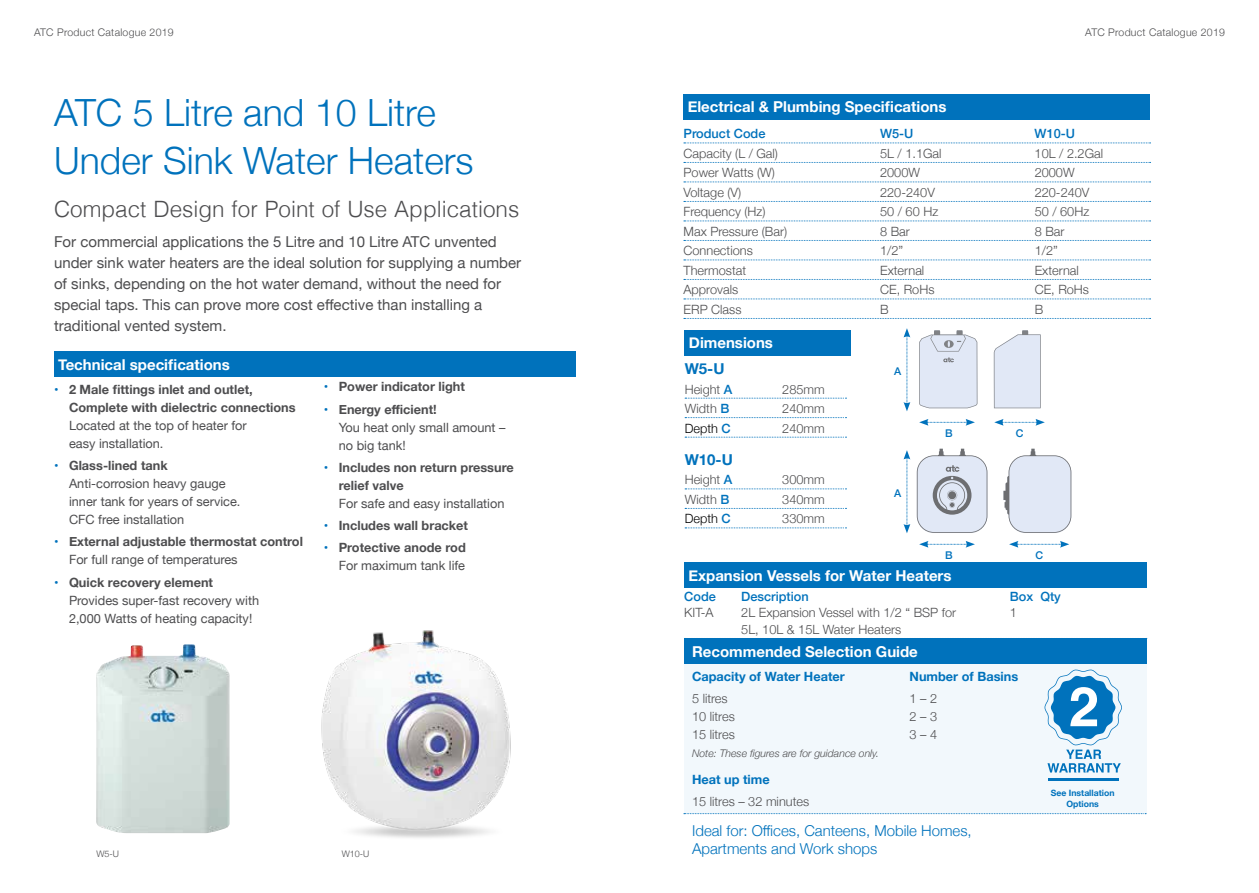
<style>
.page{position:relative;width:1259px;height:893px;background:#fff}
.page>*{position:absolute;margin:0;border:0;box-sizing:border-box;transform-origin:0 0}
.t1{font:300 37.5px/48px "Helvetica Neue";color:#0072bc}
.t2{font:300 22.5px "Helvetica";color:#4d4d4f}
.t3{font:15px/21px "Helvetica Neue";color:#4d4d4f}
.t4{font:700 15px "Helvetica Neue";color:#fff}
.t5{font:300 15px/18px "Helvetica Neue";color:#0072bc}
.t6{font:700 15px "Helvetica Neue";color:#0072bc}
.t7{font:300 12.75px "Helvetica Neue";color:#4d4d4f}
.t8{font:12.75px/18px "Helvetica Neue";color:#4d4d4f}
.t9{font:700 12.75px/18px "Helvetica Neue";color:#4d4d4f}
.t10{font:700 12.75px "Helvetica Neue";color:#0072bc}
.t11{font:500 12.75px "Helvetica Neue";color:#0072bc}
.t12{font:300 12.75px "Helvetica Neue";color:#000}
.t13{font:500 10.65px "Helvetica Neue";color:#0072bc}
.t14{font:300 10.5px "Helvetica Neue";letter-spacing:.025em;color:#4d4d4f}
.t15{font:italic 300 10.5px "Helvetica Neue";color:#4d4d4f}
.t16{font:300 9px "Helvetica Neue";color:#4d4d4f}
.t17{font:700 8.7px/10.4px "Helvetica Neue";color:#0072bc;text-align:center}
.s1{font-weight:400;color:#0072bc}
.s2{color:#0072bc}
.s3{font-weight:700}
.s4{font-weight:400}
.s5{font-weight:500;color:#0072bc}
</style>
<div class="page">
<div style="left:54px;top:352px;width:521px;height:25px;background:#0072bc"></div>
<div style="left:684px;top:638px;width:463px;height:176px;background:#f2f8fc"></div>
<div style="left:684px;top:563px;width:463px;height:25px;background:#0072bc"></div>
<div style="left:684px;top:638px;width:463px;height:26px;background:#0072bc"></div>
<div style="left:684px;top:330px;width:167px;height:26px;background:#0072bc"></div>
<svg style="left:684px;top:813px;width:462px;height:1px"></svg>
<svg style="left:994px;top:419px;width:50px;height:7px"></svg>
<svg style="left:1009px;top:541px;width:60px;height:7px"></svg>
<svg style="left:919px;top:419px;width:56px;height:7px"></svg>
<svg style="left:919px;top:541px;width:56px;height:7px"></svg>
<svg style="left:903px;top:328px;width:7px;height:83px"></svg>
<svg style="left:903px;top:450px;width:7px;height:83px"></svg>
<svg style="left:1044px;top:670px;width:78px;height:102px"></svg>
<hr style="left:1048px;top:778px;width:70px;height:3px;background:#0072bc">
<svg style="left:685px;top:398px;width:161px;height:1px"></svg>
<svg style="left:685px;top:417px;width:161px;height:1px"></svg>
<svg style="left:685px;top:437px;width:161px;height:1px"></svg>
<svg style="left:685px;top:488px;width:161px;height:1px"></svg>
<svg style="left:685px;top:508px;width:161px;height:1px"></svg>
<svg style="left:685px;top:527px;width:161px;height:1px"></svg>
<div style="left:683px;top:94px;width:467px;height:26px;background:#0072bc"></div>
<svg style="left:684px;top:143px;width:466px;height:1px"></svg>
<svg style="left:684px;top:162px;width:466px;height:1px"></svg>
<svg style="left:684px;top:182px;width:466px;height:1px"></svg>
<svg style="left:684px;top:201px;width:466px;height:1px"></svg>
<svg style="left:684px;top:221px;width:466px;height:1px"></svg>
<svg style="left:684px;top:240px;width:466px;height:1px"></svg>
<svg style="left:684px;top:260px;width:466px;height:1px"></svg>
<svg style="left:684px;top:279px;width:466px;height:1px"></svg>
<svg style="left:684px;top:299px;width:466px;height:1px"></svg>
<svg style="left:684px;top:318px;width:466px;height:1px"></svg>
<img style="left:321px;top:630px;width:190px;height:208px">
<img style="left:96px;top:644px;width:134px;height:189px">
<svg style="left:919px;top:330px;width:58px;height:78px;background:#dce2ef"></svg>
<svg style="left:993px;top:330px;width:47px;height:78px;background:#e1e7f3"></svg>
<svg style="left:917px;top:449px;width:70px;height:84px;background:#d2d8e3"></svg>
<svg style="left:1003px;top:449px;width:68px;height:84px"></svg>
<p class="t14" style="left:34px;top:23px;width:141px">ATC Product Catalogue 2019</p>
<p class="t14" style="left:1085px;top:23px;width:141px">ATC Product Catalogue 2019</p>
<h1 class="t1" style="left:54px;top:85px;width:421px">ATC 5 Litre and 10 Litre<br>Under Sink Water Heaters</h1>
<h2 class="t2" style="left:54px;top:190px;width:467px">Compact Design for Point of Use Applications</h2>
<p class="t3" style="left:54px;top:232px;width:469px">For commercial applications the 5 Litre and 10 Litre ATC unvented under sink water heaters are the ideal solution for supplying a number of sinks, depending on the hot water demand, without the need for special taps. This can prove more cost effective than installing a traditional vented system.</p>
<p class="t4" style="left:58px;top:352px;width:173px">Technical specifications</p>
<p class="t9" style="left:69px;top:381px;width:228px;text-indent:-15px"><span class="s1">•</span> 2 Male fittings inlet and outlet,<br>Complete with dielectric connections</p>
<p class="t8" style="left:69px;top:417px;width:179px">Located at the top of heater for easy installation.</p>
<p class="t8" style="left:69px;top:457px;width:173px;text-indent:-15px"><span class="s2">•</span> <span class="s3">Glass-lined tank<br></span>Anti-corrosion heavy gauge inner tank for years of service.<br>CFC free installation</p>
<p class="t9" style="left:69px;top:533px;width:235px;text-indent:-15px"><span class="s1">•</span> External adjustable thermostat control<br><span class="s4">For full range of temperatures</span></p>
<p class="t8" style="left:69px;top:574px;width:192px;text-indent:-15px"><span class="s2">•</span> <span class="s3">Quick recovery element<br></span>Provides super-fast recovery with<br>2,000 Watts of heating capacity!</p>
<p class="t9" style="left:324px;top:378px;width:143px"><span class="s1">•</span> Power indicator light</p>
<p class="t8" style="left:339px;top:401px;width:168px;text-indent:-15px"><span class="s2">•</span> <span class="s3">Energy efficient!<br></span>You heat only small amount – no big tank!</p>
<p class="t9" style="left:339px;top:459px;width:176px;text-indent:-15px"><span class="s1">•</span> Includes non return pressure relief valve</p>
<p class="t8" style="left:339px;top:495px;width:167px">For safe and easy installation</p>
<p class="t9" style="left:324px;top:517px;width:146px"><span class="s1">•</span> Includes wall bracket</p>
<p class="t9" style="left:324px;top:539px;width:144px;text-align:right"><span class="s1">•</span> Protective anode rod<br><span class="s4">For maximum tank life</span></p>
<p class="t16" style="left:96px;top:847px;width:24px">W5-U</p>
<p class="t16" style="left:342px;top:847px;width:29px">W10-U</p>
<p class="t4" style="left:687px;top:95px;width:260px">Electrical &amp; Plumbing Specifications</p>
<p class="t11" style="left:683px;top:124px;width:83px">Product Code</p>
<p class="t11" style="left:880px;top:124px;width:35px">W5-U</p>
<p class="t11" style="left:1034px;top:124px;width:42px">W10-U</p>
<p class="t7" style="left:683px;top:143px;width:96px">Capacity (L / Gal)</p>
<p class="t7" style="left:880px;top:143px;width:63px">5L / 1.1Gal</p>
<p class="t7" style="left:1034px;top:143px;width:70px">10L / 2.2Gal</p>
<p class="t7" style="left:683px;top:162px;width:93px">Power Watts (W)</p>
<p class="t7" style="left:880px;top:162px;width:41px">2000W</p>
<p class="t7" style="left:1034px;top:162px;width:41px">2000W</p>
<p class="t7" style="left:683px;top:182px;width:59px">Voltage (V)</p>
<p class="t7" style="left:880px;top:182px;width:56px">220-240V</p>
<p class="t7" style="left:1034px;top:182px;width:56px">220-240V</p>
<p class="t7" style="left:683px;top:201px;width:83px">Frequency (Hz)</p>
<p class="t7" style="left:880px;top:201px;width:60px">50 / 60 Hz</p>
<p class="t7" style="left:1034px;top:201px;width:56px">50 / 60Hz</p>
<p class="t7" style="left:683px;top:221px;width:105px">Max Pressure (Bar)</p>
<p class="t7" style="left:880px;top:221px;width:31px">8 Bar</p>
<p class="t7" style="left:1034px;top:221px;width:31px">8 Bar</p>
<p class="t7" style="left:683px;top:240px;width:71px">Connections</p>
<p class="t7" style="left:880px;top:240px;width:25px">1/2”</p>
<p class="t7" style="left:1034px;top:240px;width:25px">1/2”</p>
<p class="t7" style="left:683px;top:260px;width:64px">Thermostat</p>
<p class="t7" style="left:880px;top:260px;width:46px">External</p>
<p class="t7" style="left:1034px;top:260px;width:46px">External</p>
<p class="t7" style="left:683px;top:279px;width:56px">Approvals</p>
<p class="t7" style="left:880px;top:279px;width:56px">CE, RoHs</p>
<p class="t7" style="left:1034px;top:279px;width:56px">CE, RoHs</p>
<p class="t7" style="left:683px;top:299px;width:59px">ERP Class</p>
<p class="t7" style="left:880px;top:299px;width:10px">B</p>
<p class="t7" style="left:1034px;top:299px;width:10px">B</p>
<p class="t4" style="left:689px;top:331px;width:86px">Dimensions</p>
<p class="t6" style="left:684px;top:357px;width:41px">W5-U</p>
<p class="t7" style="left:684px;top:379px;width:49px">Height <span class="s5">A</span></p>
<p class="t7" style="left:782px;top:379px;width:44px">285mm</p>
<p class="t7" style="left:684px;top:398px;width:46px">Width <span class="s5">B</span></p>
<p class="t7" style="left:782px;top:398px;width:44px">240mm</p>
<p class="t12" style="left:684px;top:418px;width:48px">Depth <span class="s5">C</span></p>
<p class="t7" style="left:782px;top:418px;width:44px">240mm</p>
<p class="t6" style="left:684px;top:448px;width:50px">W10-U</p>
<p class="t7" style="left:684px;top:469px;width:49px">Height <span class="s5">A</span></p>
<p class="t7" style="left:782px;top:469px;width:44px">300mm</p>
<p class="t7" style="left:684px;top:489px;width:46px">Width <span class="s5">B</span></p>
<p class="t7" style="left:782px;top:489px;width:44px">340mm</p>
<p class="t12" style="left:684px;top:508px;width:48px">Depth <span class="s5">C</span></p>
<p class="t7" style="left:782px;top:508px;width:44px">330mm</p>
<p class="t13" style="left:894px;top:363px;width:9px">A</p>
<p class="t13" style="left:894px;top:485px;width:9px">A</p>
<p class="t13" style="left:945px;top:425px;width:9px">B</p>
<p class="t13" style="left:945px;top:547px;width:9px">B</p>
<p class="t13" style="left:1015px;top:425px;width:9px">C</p>
<p class="t13" style="left:1035px;top:547px;width:9px">C</p>
<p class="t4" style="left:688px;top:564px;width:265px">Expansion Vessels for Water Heaters</p>
<p class="t11" style="left:684px;top:586px;width:33px">Code</p>
<p class="t11" style="left:741px;top:586px;width:69px">Description</p>
<p class="t11" style="left:1010px;top:586px;width:53px">Box Qty</p>
<p class="t7" style="left:684px;top:602px;width:31px">KIT-A</p>
<p class="t7" style="left:741px;top:602px;width:216px">2L Expansion Vessel with 1/2 “ BSP for</p>
<p class="t7" style="left:1010px;top:602px;width:9px">1</p>
<p class="t7" style="left:741px;top:619px;width:161px">5L, 10L &amp; 15L Water Heaters</p>
<p class="t4" style="left:692px;top:640px;width:227px">Recommended Selection Guide</p>
<p class="t10" style="left:692px;top:666px;width:154px">Capacity of Water Heater</p>
<p class="t10" style="left:909px;top:666px;width:110px">Number of Basins</p>
<p class="t7" style="left:692px;top:688px;width:37px">5 litres</p>
<p class="t7" style="left:909px;top:688px;width:29px">1 – 2</p>
<p class="t7" style="left:692px;top:706px;width:44px">10 litres</p>
<p class="t7" style="left:909px;top:706px;width:29px">2 – 3</p>
<p class="t7" style="left:692px;top:724px;width:44px">15 litres</p>
<p class="t7" style="left:909px;top:724px;width:29px">3 – 4</p>
<p class="t15" style="left:692px;top:745px;width:188px">Note: These figures are for guidance only.</p>
<p class="t10" style="left:692px;top:769px;width:79px">Heat up time</p>
<p class="t7" style="left:692px;top:791px;width:119px">15 litres – 32 minutes</p>
<p class="t5" style="left:692px;top:820px;width:281px">Ideal for: Offices, Canteens, Mobile Homes,<br>Apartments and Work shops</p>
<p class="t17" style="left:1051px;top:788px;width:65px">See Installation<br>Options</p>
</div>
